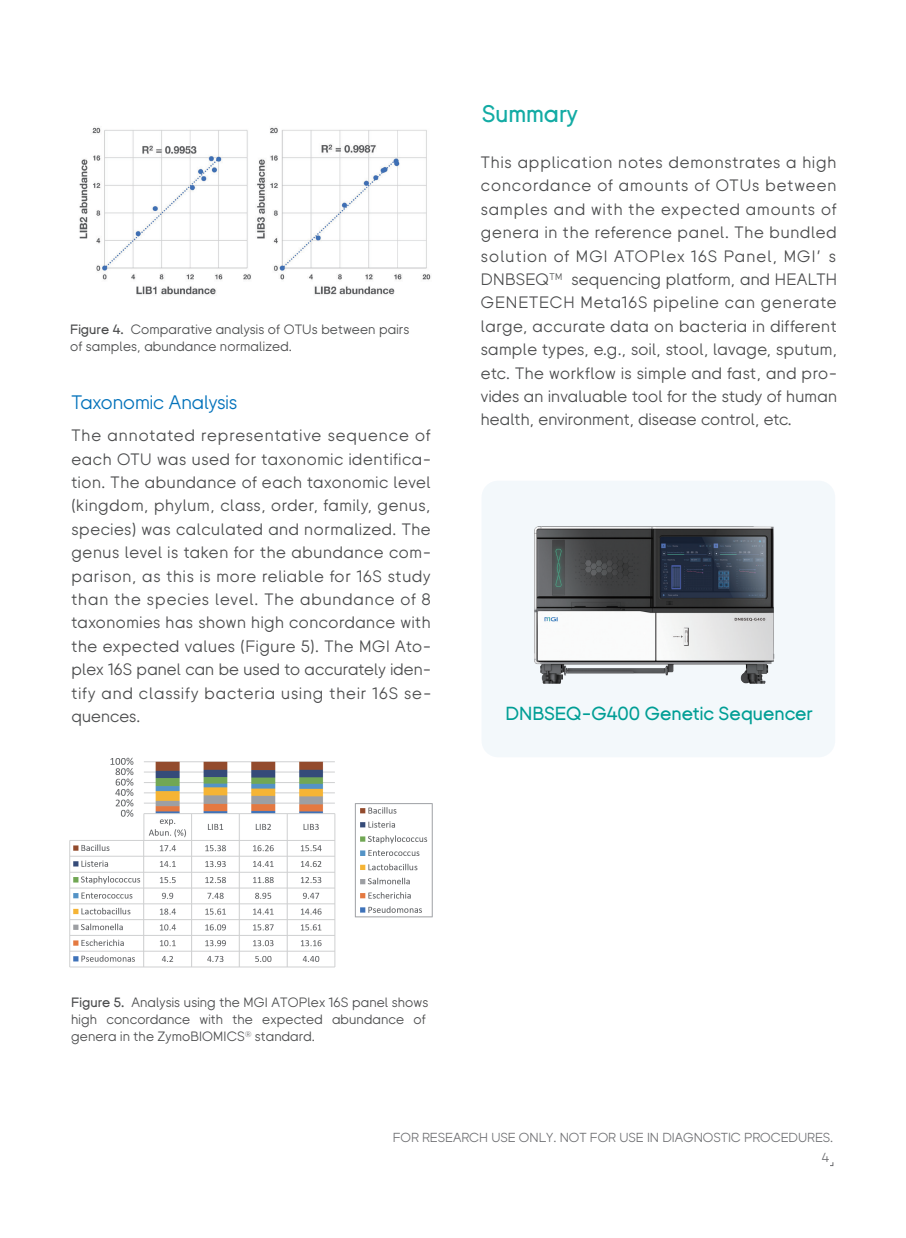
<style>
.page{position:relative;width:906px;height:1238px;background:#fff}
.page>*{position:absolute;margin:0;border:0;box-sizing:border-box;transform-origin:0 0}
.t1{font:500 24px "BGI";color:#13aba4}
.t2{font:19.5px "BGI";color:#0372bb}
.t3{font:500 18.9px "BGI";color:#009e95}
.t4{font:16.5px/23.4px "BGI";letter-spacing:.015em;color:#4b4c4d;text-align:justify}
.t5{font:13.5px/17px "BGI";letter-spacing:.01em;color:#4b4c4d}
.t6{font:13.05px "BGI";color:#6d6e71}
.s1{font-weight:500}
</style>
<div class="page">
<div style="left:481px;top:480px;width:354px;height:277px;background:#f3f8fb;border-radius:17px"></div>
<img style="left:79px;top:127px;width:352px;height:168px">
<img style="left:534px;top:526px;width:241px;height:158px">
<img style="left:69px;top:757px;width:364px;height:211px">
<p class="t5" style="left:70px;top:321px;width:341px"><span class="s1">Figure 4.</span> Comparative analysis of OTUs between pairs of samples, abundance normalized.</p>
<p class="t2" style="left:71px;top:393px;width:168px">Taxonomic Analysis</p>
<p class="t4" style="left:71px;top:425px;width:362px">The annotated representative sequence of each OTU was used for taxonomic identifica&shy;tion. The abundance of each taxonomic level (kingdom, phylum, class, order, family, genus, species) was calculated and normalized. The genus level is taken for the abundance com&shy;parison, as this is more reliable for 16S study than the species level. The abundance of 8 taxonomies has shown high concordance with the expected values (Figure 5). The MGI Ato&shy;plex 16S panel can be used to accurately iden&shy;tify and classify bacteria using their 16S se&shy;quences.</p>
<h1 class="t1" style="left:482px;top:103px;width:98px">Summary</h1>
<p class="t4" style="left:481px;top:152px;width:358px">This application notes demonstrates a high concordance of amounts of OTUs between samples and with the expected amounts of genera in the reference panel. The bundled solution of MGI ATOPlex 16S Panel, MGI’ s DNBSEQ<sup>TM</sup> sequencing platform, and HEALTH GENETECH Meta16S pipeline can generate large, accurate data on bacteria in different sample types, e.g., soil, stool, lavage, sputum, etc. The workflow is simple and fast, and pro&shy;vides an invaluable tool for the study of human health, environment, disease control, etc.</p>
<p class="t3" style="left:505px;top:704px;width:309px">DNBSEQ-G400 Genetic Sequencer</p>
<p class="t5" style="left:71px;top:995px;width:359px"><span class="s1">Figure 5.</span> Analysis using the MGI ATOPlex 16S panel shows high concordance with the expected abundance of genera in the ZymoBIOMICS<sup>®</sup> standard.</p>
<p class="t6" style="left:393px;top:1131px;width:442px">FOR RESEARCH USE ONLY. NOT FOR USE IN DIAGNOSTIC PROCEDURES.</p>
<p class="t6" style="left:822px;top:1151px;width:9px">4</p>
</div>
